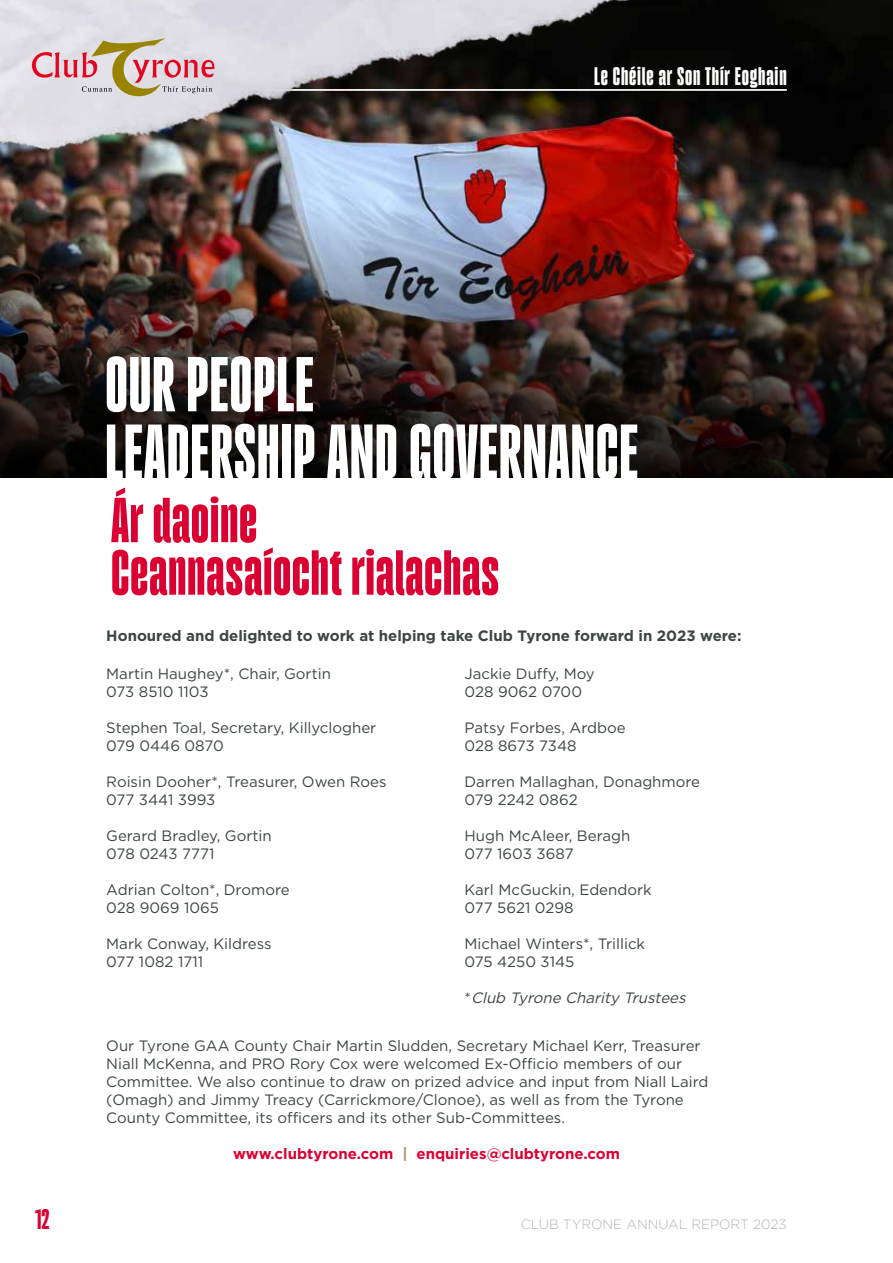
<style>
.page{position:relative;width:893px;height:1263px;background:#fff}
.page>*{position:absolute;margin:0;border:0;box-sizing:border-box;transform-origin:0 0}
.t1{font:700 82.5px/67.5px "Gazzetta";letter-spacing:.01em;color:#fff}
.t2{font:700 67.5px/52.5px "Gazzetta";letter-spacing:.01em;color:#db0032}
.t3{font:700 30px "Gazzetta";color:#db0032}
.t4{font:700 27px "Gazzetta";letter-spacing:.03em;color:#fff}
.t5{font:15px/18px "Gotham";color:#3d4543}
.t6{font:700 15px "Gotham";color:#3d4543}
.t7{font:700 15px "Gotham";color:#db0032}
.t8{font:italic 15px "Gotham";color:#3d4543}
.t9{font:300 13.5px "Gotham";color:#b2b2b2}
.s1{font-style:normal}
.s2{color:#aa9767}
</style>
<div class="page">
<img style="left:0;top:0;width:893px;height:207px">
<img style="left:0;top:207px;width:893px;height:271px">
<hr style="left:233px;top:90px;width:554px;height:1px;background:#fff">
<img style="left:0;top:0;width:696px;height:204px">
<svg style="left:32px;top:38px;width:182px;height:58px;background:#d6bab3"></svg>
<h3 class="t4" style="left:594px;top:62px;width:194px">Le Chéile ar Son Thír Eoghain</h3>
<h1 class="t1" style="left:105px;top:351px;width:535px">OUR PEOPLE<br>LEADERSHIP AND GOVERNANCE</h1>
<h2 class="t2" style="left:111px;top:495px;width:390px">Ár daoine<br>Ceannasaíocht rialachas</h2>
<p class="t6" style="left:106px;top:626px;width:637px">Honoured and delighted to work at helping take Club Tyrone forward in 2023 were:</p>
<p class="t5" style="left:106px;top:664px;width:226px">Martin Haughey*, Chair, Gortin<br>073 8510 1103</p>
<p class="t5" style="left:106px;top:718px;width:272px">Stephen Toal, Secretary, Killyclogher<br>079 0446 0870</p>
<p class="t5" style="left:106px;top:772px;width:282px">Roisin Dooher*, Treasurer, Owen Roes<br>077 3441 3993</p>
<p class="t5" style="left:106px;top:826px;width:167px">Gerard Bradley, Gortin<br>078 0243 7771</p>
<p class="t5" style="left:106px;top:880px;width:185px">Adrian Colton*, Dromore<br>028 9069 1065</p>
<p class="t5" style="left:106px;top:934px;width:167px">Mark Conway, Kildress<br>077 1082 1711</p>
<p class="t5" style="left:465px;top:664px;width:132px">Jackie Duffy, Moy<br>028 9062 0700</p>
<p class="t5" style="left:465px;top:718px;width:163px">Patsy Forbes, Ardboe<br>028 8673 7348</p>
<p class="t5" style="left:465px;top:772px;width:237px">Darren Mallaghan, Donaghmore<br>079 2242 0862</p>
<p class="t5" style="left:465px;top:826px;width:167px">Hugh McAleer, Beragh<br>077 1603 3687</p>
<p class="t5" style="left:465px;top:880px;width:189px">Karl McGuckin, Edendork<br>077 5621 0298</p>
<p class="t5" style="left:465px;top:934px;width:182px">Michael Winters*, Trillick<br>075 4250 3145</p>
<p class="t8" style="left:465px;top:989px;width:226px"><span class="s1">*</span> Club Tyrone Charity Trustees</p>
<p class="t5" style="left:106px;top:1036px;width:604px">Our Tyrone GAA County Chair Martin Sludden, Secretary Michael Kerr, Treasurer Niall McKenna, and PRO Rory Cox were welcomed Ex-Officio members of our Committee. We also continue to draw on prized advice and input from Niall Laird (Omagh) and Jimmy Treacy (Carrickmore/Clonoe), as well as from the Tyrone County Committee, its officers and its other Sub-Committees.</p>
<p class="t7" style="left:233px;top:1143px;width:388px">www.clubtyrone.com <span class="s2">|</span> enquiries@clubtyrone.com</p>
<h3 class="t3" style="left:35px;top:1204px;width:16px">12</h3>
<p class="t9" style="left:521px;top:1216px;width:267px">CLUB TYRONE ANNUAL REPORT 2023</p>
</div>
